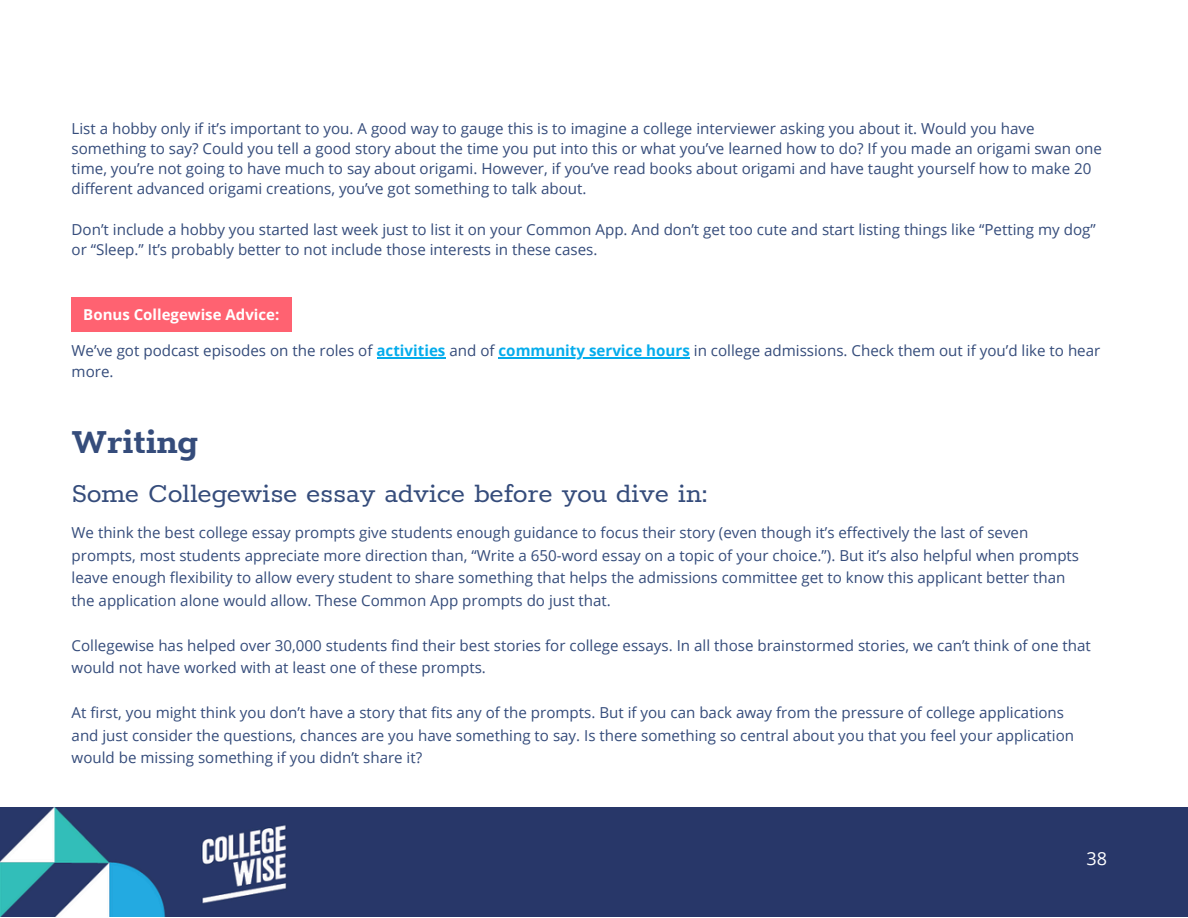
<style>
.page{position:relative;width:1188px;height:918px;background:#fff}
.page>*{position:absolute;margin:0;border:0;box-sizing:border-box;transform-origin:0 0}
.t1{font:700 38.85px "Rokkitt";color:#354c7b}
.t2{font:29.85px "Rokkitt";color:#354c7b}
.t3{font:18px "Open Sans";color:#fff}
.t4{font:15.15px/22.5px "Open Sans";color:#354c7b}
.t5{font:700 15px "Open Sans";color:#fff}
.s1{font-weight:700;color:#04acec}
</style>
<div class="page">
<img style="left:0;top:808px;width:1188px;height:109px">
<hr style="left:377px;top:357px;width:68px;height:2px;background:#04acec">
<hr style="left:499px;top:357px;width:191px;height:2px;background:#04acec">
<div style="left:72px;top:297px;width:220px;height:35px;background:#ff6271"></div>
<p class="t4" style="left:72px;top:118px;width:1032px;line-height:20.2px">List a hobby only if it’s important to you. A good way to gauge this is to imagine a college interviewer asking you about it. Would you have something to say? Could you tell a good story about the time you put into this or what you’ve learned how to do? If you made an origami swan one time, you’re not going to have much to say about origami. However, if you’ve read books about origami and have taught yourself how to make 20 different advanced origami creations, you’ve got something to talk about.</p>
<p class="t4" style="left:72px;top:219px;width:1026px;line-height:20.2px">Don’t include a hobby you started last week just to list it on your Common App. And don’t get too cute and start listing things like “Petting my dog” or “Sleep.” It’s probably better to not include those interests in these cases.</p>
<p class="t5" style="left:83px;top:304px;width:197px">Bonus Collegewise Advice:</p>
<p class="t4" style="left:72px;top:339px;width:1030px">We’ve got podcast episodes on the roles of <span class="s1">activities</span> and of <span class="s1">community service hours</span> in college admissions. Check them out if you’d like to hear</p>
<p class="t4" style="left:72px;top:359px;width:43px">more.</p>
<p class="t1" style="left:72px;top:421px;width:128px">Writing</p>
<h2 class="t2" style="left:72px;top:478px;width:638px">Some Collegewise essay advice before you dive in:</h2>
<p class="t4" style="left:72px;top:521px;width:1009px">We think the best college essay prompts give students enough guidance to focus their story (even though it’s effectively the last of seven prompts, most students appreciate more direction than, “Write a 650-word essay on a topic of your choice.”). But it’s also helpful when prompts leave enough flexibility to allow every student to share something that helps the admissions committee get to know this applicant better than the application alone would allow. These Common App prompts do just that.</p>
<h3 class="t4" style="left:72px;top:634px;width:1021px">Collegewise has helped over 30,000 students find their best stories for college essays. In all those brainstormed stories, we can’t think of one that would not have worked with at least one of these prompts.</h3>
<h1 class="t4" style="left:72px;top:701px;width:1004px">At first, you might think you don’t have a story that fits any of the prompts. But if you can back away from the pressure of college applications and just consider the questions, chances are you have something to say. Is there something so central about you that you feel your application would be missing something if you didn’t share it?</h1>
<p class="t3" style="left:1086px;top:845px;width:22px">38</p>
</div>
